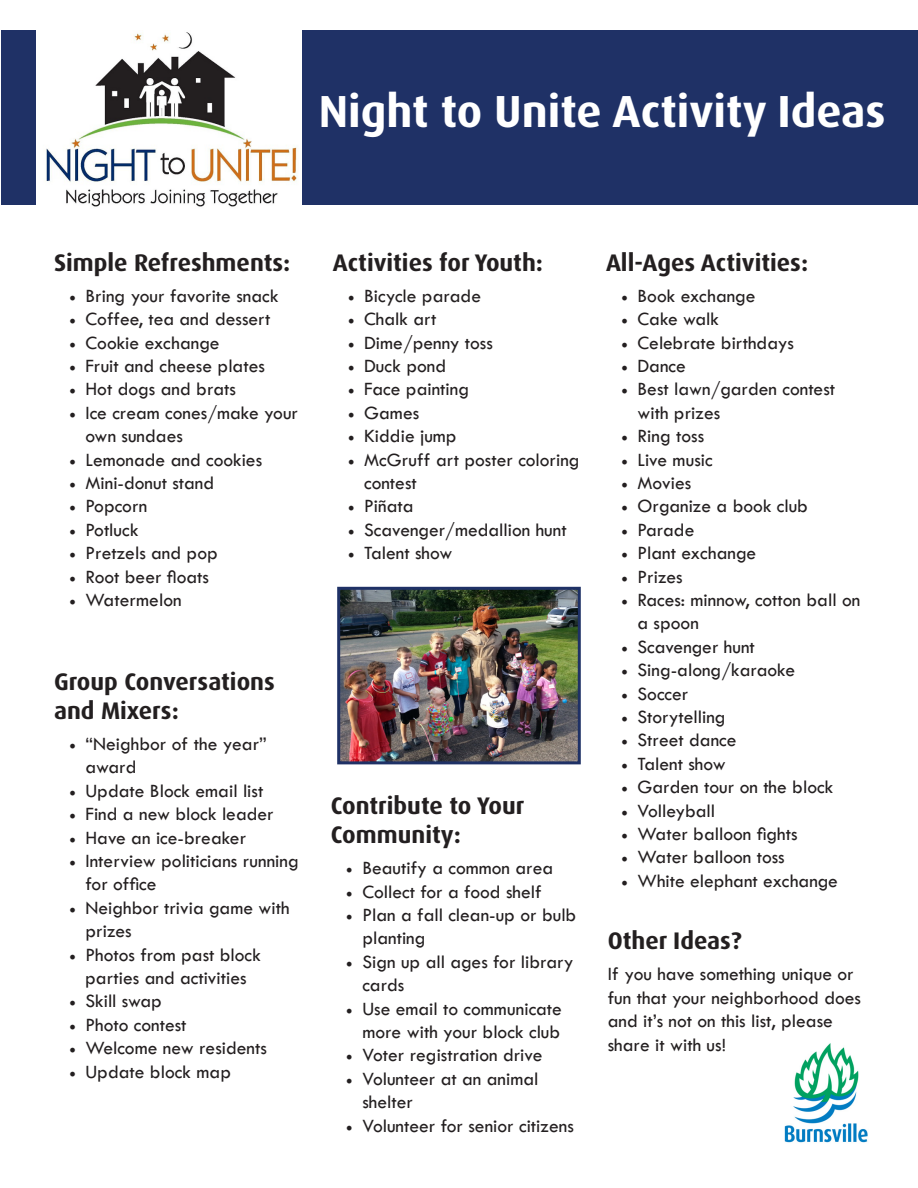
<style>
.page{position:relative;width:918px;height:1188px;background:#fff}
.page>*{position:absolute;margin:0;border:0;box-sizing:border-box;transform-origin:0 0}
.t1{font:700 45px "Dax OT";color:#fff}
.Titles{font:700 24px/28.8px "Dax OT";color:#231f20}
.t2{font:19.5px/23.4px "Tw Cen";color:#231f20}
.s1{font-family:"Minion Pro";font-size:18px}
</style>
<div class="page">
<div style="left:2px;top:31px;width:916px;height:174px;background:#1f3166"></div>
<img style="left:341px;top:591px;width:236px;height:169px">
<div style="left:337px;top:587px;width:244px;height:177px;border:3px solid #1f3166"></div>
<img style="left:37px;top:31px;width:264px;height:176px">
<img style="left:784px;top:1043px;width:84px;height:100px">
<p class="t1" style="left:319px;top:83px;width:568px">Night to Unite Activity Ideas</p>
<p class="Titles" style="left:54px;top:248px;width:238px">Simple Refreshments:</p>
<p class="t2" style="left:69px;top:284px;width:211px"><span class="s1">•</span> Bring your favorite snack</p>
<p class="t2" style="left:69px;top:307px;width:203px"><span class="s1">•</span> Coffee, tea and dessert</p>
<p class="t2" style="left:69px;top:331px;width:152px"><span class="s1">•</span> Cookie exchange</p>
<p class="t2" style="left:69px;top:354px;width:197px"><span class="s1">•</span> Fruit and cheese plates</p>
<p class="t2" style="left:69px;top:377px;width:168px"><span class="s1">•</span> Hot dogs and brats</p>
<p class="t2" style="left:85px;top:401px;width:214px;text-indent:-16px"><span class="s1">•</span> Ice cream cones/make your own sundaes</p>
<p class="t2" style="left:69px;top:448px;width:195px"><span class="s1">•</span> Lemonade and cookies</p>
<p class="t2" style="left:69px;top:471px;width:147px"><span class="s1">•</span> Mini-donut stand</p>
<p class="t2" style="left:69px;top:494px;width:80px"><span class="s1">•</span> Popcorn</p>
<p class="t2" style="left:69px;top:518px;width:71px"><span class="s1">•</span> Potluck</p>
<p class="t2" style="left:69px;top:541px;width:150px"><span class="s1">•</span> Pretzels and pop</p>
<p class="t2" style="left:69px;top:565px;width:142px"><span class="s1">•</span> Root beer floats</p>
<p class="t2" style="left:69px;top:588px;width:114px"><span class="s1">•</span> Watermelon</p>
<p class="Titles" style="left:54px;top:668px;width:222px">Group Conversations and Mixers:</p>
<p class="t2" style="left:85px;top:732px;width:183px;text-indent:-16px"><span class="s1">•</span> “Neighbor of the year” award</p>
<p class="t2" style="left:69px;top:779px;width:196px"><span class="s1">•</span> Update Block email list</p>
<p class="t2" style="left:69px;top:802px;width:206px"><span class="s1">•</span> Find a new block leader</p>
<p class="t2" style="left:69px;top:826px;width:179px"><span class="s1">•</span> Have an ice-breaker</p>
<p class="t2" style="left:85px;top:849px;width:215px;text-indent:-16px"><span class="s1">•</span> Interview politicians running for office</p>
<p class="t2" style="left:85px;top:896px;width:206px;text-indent:-16px"><span class="s1">•</span> Neighbor trivia game with prizes</p>
<p class="t2" style="left:69px;top:943px;width:194px;text-align:center"><span class="s1">•</span> Photos from past block parties and activities</p>
<p class="t2" style="left:69px;top:989px;width:95px"><span class="s1">•</span> Skill swap</p>
<p class="t2" style="left:69px;top:1013px;width:119px"><span class="s1">•</span> Photo contest</p>
<p class="t2" style="left:69px;top:1036px;width:199px"><span class="s1">•</span> Welcome new residents</p>
<p class="t2" style="left:69px;top:1060px;width:164px"><span class="s1">•</span> Update block map</p>
<p class="Titles" style="left:333px;top:248px;width:212px">Activities for Youth:</p>
<p class="t2" style="left:348px;top:284px;width:135px"><span class="s1">•</span> Bicycle parade</p>
<p class="t2" style="left:348px;top:307px;width:90px"><span class="s1">•</span> Chalk art</p>
<p class="t2" style="left:348px;top:331px;width:147px"><span class="s1">•</span> Dime/penny toss</p>
<p class="t2" style="left:348px;top:354px;width:100px"><span class="s1">•</span> Duck pond</p>
<p class="t2" style="left:348px;top:377px;width:123px"><span class="s1">•</span> Face painting</p>
<p class="t2" style="left:348px;top:401px;width:73px"><span class="s1">•</span> Games</p>
<p class="t2" style="left:348px;top:424px;width:111px"><span class="s1">•</span> Kiddie jump</p>
<p class="t2" style="left:364px;top:448px;width:217px;text-indent:-16px"><span class="s1">•</span> McGruff art poster coloring contest</p>
<p class="t2" style="left:348px;top:494px;width:67px"><span class="s1">•</span> Piñata</p>
<p class="t2" style="left:348px;top:518px;width:220px"><span class="s1">•</span> Scavenger/medallion hunt</p>
<p class="t2" style="left:348px;top:541px;width:106px"><span class="s1">•</span> Talent show</p>
<p class="Titles" style="left:331px;top:792px;width:195px">Contribute to Your<br>Community:</p>
<p class="t2" style="left:346px;top:856px;width:209px"><span class="s1">•</span> Beautify a common area</p>
<p class="t2" style="left:346px;top:880px;width:197px"><span class="s1">•</span> Collect for a food shelf</p>
<p class="t2" style="left:362px;top:903px;width:216px;text-indent:-16px"><span class="s1">•</span> Plan a fall clean-up or bulb planting</p>
<p class="t2" style="left:362px;top:950px;width:213px;text-indent:-16px"><span class="s1">•</span> Sign up all ages for library cards</p>
<p class="t2" style="left:346px;top:997px;width:218px;text-align:right"><span class="s1">•</span> Use email to communicate more with your block club</p>
<p class="t2" style="left:346px;top:1043px;width:198px"><span class="s1">•</span> Voter registration drive</p>
<p class="t2" style="left:362px;top:1067px;width:178px;text-indent:-16px"><span class="s1">•</span> Volunteer at an animal shelter</p>
<p class="t2" style="left:346px;top:1114px;width:229px"><span class="s1">•</span> Volunteer for senior citizens</p>
<p class="Titles" style="left:606px;top:248px;width:204px">All-Ages Activities:</p>
<p class="t2" style="left:621px;top:284px;width:136px"><span class="s1">•</span> Book exchange</p>
<p class="t2" style="left:621px;top:307px;width:100px"><span class="s1">•</span> Cake walk</p>
<p class="t2" style="left:621px;top:331px;width:175px"><span class="s1">•</span> Celebrate birthdays</p>
<p class="t2" style="left:621px;top:354px;width:66px"><span class="s1">•</span> Dance</p>
<p class="t2" style="left:637px;top:377px;width:199px;text-indent:-16px"><span class="s1">•</span> Best lawn/garden contest with prizes</p>
<p class="t2" style="left:621px;top:424px;width:85px"><span class="s1">•</span> Ring toss</p>
<p class="t2" style="left:621px;top:448px;width:93px"><span class="s1">•</span> Live music</p>
<p class="t2" style="left:621px;top:471px;width:72px"><span class="s1">•</span> Movies</p>
<p class="t2" style="left:621px;top:494px;width:189px"><span class="s1">•</span> Organize a book club</p>
<p class="t2" style="left:621px;top:518px;width:75px"><span class="s1">•</span> Parade</p>
<p class="t2" style="left:621px;top:541px;width:137px"><span class="s1">•</span> Plant exchange</p>
<p class="t2" style="left:621px;top:565px;width:63px"><span class="s1">•</span> Prizes</p>
<p class="t2" style="left:637px;top:588px;width:224px;text-indent:-16px"><span class="s1">•</span> Races: minnow, cotton ball on a spoon</p>
<p class="t2" style="left:621px;top:635px;width:135px"><span class="s1">•</span> Scavenger hunt</p>
<p class="t2" style="left:621px;top:658px;width:176px"><span class="s1">•</span> Sing-along/karaoke</p>
<p class="t2" style="left:621px;top:682px;width:69px"><span class="s1">•</span> Soccer</p>
<p class="t2" style="left:621px;top:705px;width:106px"><span class="s1">•</span> Storytelling</p>
<p class="t2" style="left:621px;top:728px;width:117px"><span class="s1">•</span> Street dance</p>
<p class="t2" style="left:621px;top:752px;width:106px"><span class="s1">•</span> Talent show</p>
<p class="t2" style="left:621px;top:775px;width:214px"><span class="s1">•</span> Garden tour on the block</p>
<p class="t2" style="left:621px;top:799px;width:96px"><span class="s1">•</span> Volleyball</p>
<p class="t2" style="left:621px;top:822px;width:178px"><span class="s1">•</span> Water balloon fights</p>
<p class="t2" style="left:621px;top:845px;width:165px"><span class="s1">•</span> Water balloon toss</p>
<p class="t2" style="left:621px;top:869px;width:219px"><span class="s1">•</span> White elephant exchange</p>
<p class="Titles" style="left:608px;top:927px;width:136px">Other Ideas?</p>
<p class="t2" style="left:608px;top:962px;width:255px">If you have something unique or fun that your neighborhood does and it’s not on this list, please share it with us!</p>
</div>
